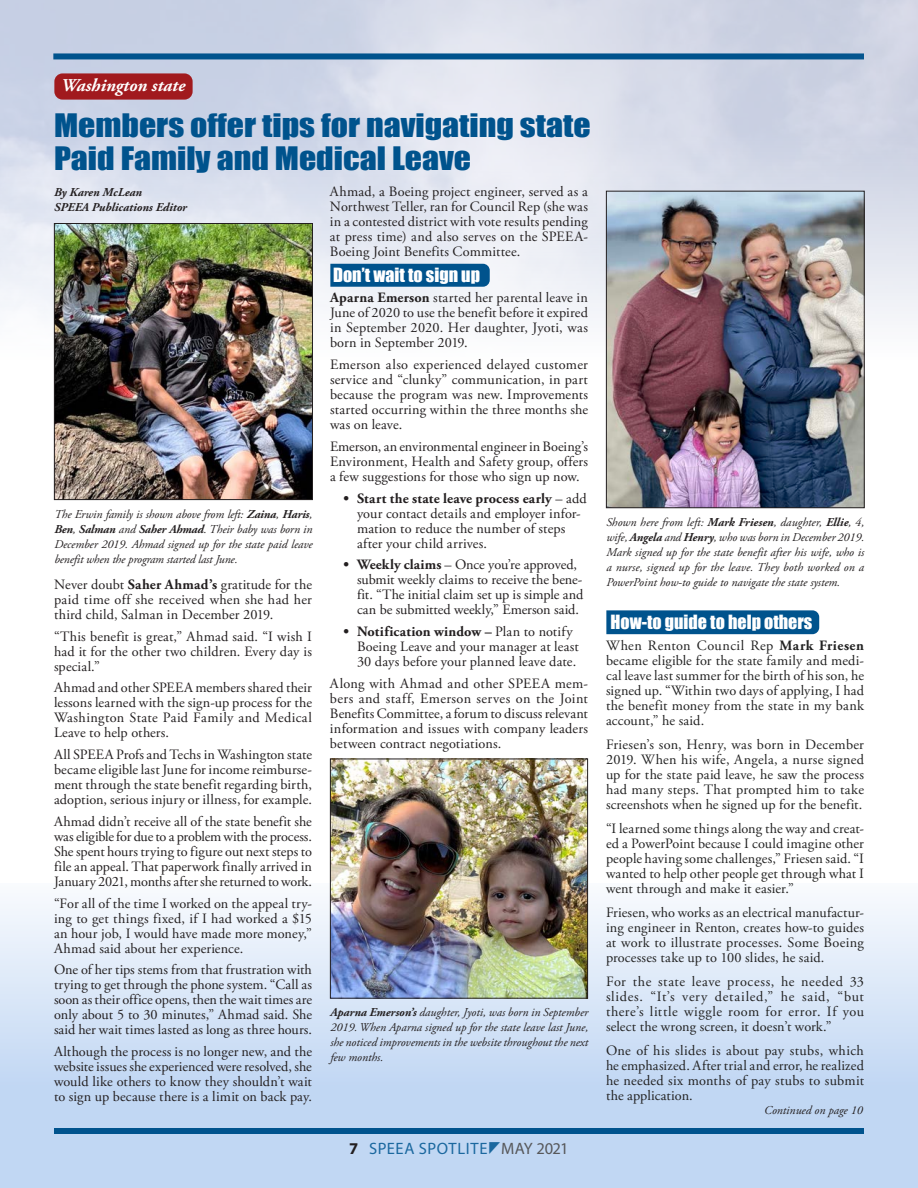
<style>
.page{position:relative;width:918px;height:1188px;background:#fff}
.page>*{position:absolute;margin:0;border:0;box-sizing:border-box;transform-origin:0 0}
.Spotlite_Headline{font:29.7px/33px "Impact";color:#00538d;scale:1.14 1}
.Spotlite_subhead{font:18px "Impact";color:#fff}
.Red_header{font:italic 700 18px "Adobe Garamond Pro";color:#fff}
.Spotlite_body{font:16.5px "Myriad Pro";letter-spacing:.03em;color:#1b689f}
.Spotlite_body-2{font:14.25px/15px "Adobe Garamond Pro";letter-spacing:.01em;color:#231f20;text-align:justify}
.Spotlite_body-3{font:14.25px/15px "Adobe Garamond Pro";letter-spacing:.01em;color:#222;text-align:justify}
.Spotlite_photo_capti{font:italic 12px/15px "Adobe Garamond Pro";color:#231f20;text-align:justify}
.Spotlite_photo_capti-2{font:italic 700 12px/15px "Adobe Garamond Pro";color:#231f20}
.s1{font-weight:700}
.s2{font-weight:700;color:#231f20}
.s3{color:#57585a}
</style>
<div class="page">
<div style="left:0;top:883px;width:918px;height:305px;background:linear-gradient(to bottom,#f3f7fc,#b4cff1)"></div>
<div style="left:53px;top:53px;width:811px;height:6px;background:#00538d"></div>
<img style="left:608px;top:193px;width:255px;height:313px">
<div style="left:606px;top:191px;width:259px;height:317px;border:1px solid #231f20"></div>
<img style="left:56px;top:225px;width:255px;height:273px">
<div style="left:54px;top:223px;width:259px;height:277px;border:1px solid #231f20"></div>
<div style="left:54px;top:73px;width:139px;height:27px;background:#a11a1e;border-radius:8px"></div>
<div style="left:330px;top:264px;width:160px;height:23px;background:#00538d"></div>
<div style="left:606px;top:610px;width:213px;height:24px;background:#00538d"></div>
<img style="left:332px;top:761px;width:254px;height:236px">
<div style="left:330px;top:759px;width:258px;height:240px;border:1px solid #231f20"></div>
<div style="left:54px;top:1128px;width:810px;height:6px;background:#00538d"></div>
<svg style="left:489px;top:1142px;width:11px;height:12px"></svg>
<p class="Red_header" style="left:61px;top:75px;width:126px">Washington state</p>
<p class="Spotlite_Headline" style="left:54px;top:108px;width:472px">Members offer tips for navigating state<br>Paid Family and Medical Leave</p>
<p class="Spotlite_photo_capti-2" style="left:54px;top:185px;width:135px">By Karen McLean<br>SPEEA Publications Editor</p>
<p class="Spotlite_body-2" style="left:330px;top:184px;width:259px">Ahmad, a Boeing project engineer, served as a Northwest Teller, ran for Council Rep (she was in a contested district with vote results pending at press time) and also serves on the SPEEA-Boeing Joint Benefits Committee.</p>
<p class="Spotlite_subhead" style="left:333px;top:261px;width:148px">Don’t wait to sign up</p>
<p class="Spotlite_body-2" style="left:330px;top:291px;width:260px"><span class="s1">Aparna Emerson</span> started her parental leave in June of 2020 to use the benefit before it expired in September 2020. Her daughter, Jyoti, was born in September 2019.</p>
<p class="Spotlite_body-2" style="left:330px;top:358px;width:260px">Emerson also experienced delayed customer service and “clunky” communication, in part because the program was new. Improvements started occurring within the three months she was on leave.</p>
<p class="Spotlite_body-2" style="left:330px;top:439px;width:260px">Emerson, an environmental engineer in Boeing’s Environment, Health and Safety group, offers a few suggestions for those who sign up now.</p>
<p class="Spotlite_body-2" style="left:357px;top:491px;width:231px;text-align:left;text-indent:-14px"><span class="s1">• Start the state leave process early</span> – add your contact details and employer infor&shy;mation to reduce the number of steps after your child arrives.</p>
<p class="Spotlite_body-2" style="left:357px;top:558px;width:228px;text-align:left;text-indent:-14px"><span class="s1">• Weekly claims</span> – Once you’re approved, submit weekly claims to receive the bene&shy;fit. “The initial claim set up is simple and can be submitted weekly,” Emerson said.</p>
<p class="Spotlite_body-2" style="left:357px;top:625px;width:223px;text-align:left;text-indent:-14px"><span class="s1">• Notification window –</span> Plan to notify<br>Boeing Leave and your manager at least<br>30 days before your planned leave date.</p>
<p class="Spotlite_body-2" style="left:330px;top:676px;width:259px">Along with Ahmad and other SPEEA mem&shy;bers and staff, Emerson serves on the Joint Benefits Committee, a forum to discuss relevant information and issues with company leaders between contract negotiations.</p>
<p class="Spotlite_photo_capti" style="left:54px;top:507px;width:260px">The Erwin family is shown above from left: <span class="s1">Zaina</span>, <span class="s1">Haris</span>, <span class="s1">Ben</span>, <span class="s1">Salman</span> and <span class="s1">Saher Ahmad</span>. Their baby was born in December 2019. Ahmad signed up for the state paid leave benefit when the program started last June.</p>
<p class="Spotlite_photo_capti" style="left:606px;top:515px;width:260px">Shown here from left: <span class="s1">Mark Friesen</span>, daughter, <span class="s1">Ellie</span>, 4, wife, <span class="s1">Angela</span> and <span class="s1">Henry</span>, who was born in December 2019.<br>Mark signed up for the state benefit after his wife, who is a nurse, signed up for the leave. They both worked on a PowerPoint how-to guide to navigate the state system.</p>
<p class="Spotlite_body-2" style="left:54px;top:577px;width:259px">Never doubt <span class="s1">Saher Ahmad’s</span> gratitude for the paid time off she received when she had her third child, Salman in December 2019.</p>
<p class="Spotlite_body-2" style="left:54px;top:629px;width:259px">“This benefit is great,” Ahmad said. “I wish I had it for the other two children. Every day is special.”</p>
<p class="Spotlite_body-2" style="left:54px;top:681px;width:260px">Ahmad and other SPEEA members shared their lessons learned with the sign-up process for the Washington State Paid Family and Medical Leave to help others.</p>
<p class="Spotlite_body-2" style="left:54px;top:748px;width:260px">All SPEEA Profs and Techs in Washington state became eligible last June for income reimburse&shy;ment through the state benefit regarding birth, adoption, serious injury or illness, for example.</p>
<p class="Spotlite_body-2" style="left:54px;top:814px;width:259px">Ahmad didn’t receive all of the state benefit she was eligible for due to a problem with the process.<br>She spent hours trying to figure out next steps to file an appeal. That paperwork finally arrived in January 2021, months after she returned to work.</p>
<p class="Spotlite_body-2" style="left:54px;top:896px;width:260px">“For all of the time I worked on the appeal try&shy;ing to get things fixed, if I had worked a $15 an hour job, I would have made more money,” Ahmad said about her experience.</p>
<p class="Spotlite_body-2" style="left:54px;top:963px;width:260px">One of her tips stems from that frustration with trying to get through the phone system. “Call as soon as their office opens, then the wait times are only about 5 to 30 minutes,” Ahmad said. She said her wait times lasted as long as three hours.</p>
<p class="Spotlite_body-2" style="left:54px;top:1045px;width:260px">Although the process is no longer new, and the website issues she experienced were resolved, she would like others to know they shouldn’t wait to sign up because there is a limit on back pay.</p>
<p class="Spotlite_subhead" style="left:610px;top:608px;width:203px">How-to guide to help others</p>
<p class="Spotlite_body-3" style="left:606px;top:638px;width:260px">When Renton Council Rep <span class="s1">Mark Friesen </span>became eligible for the state family and medi&shy;cal leave last summer for the birth of his son, he signed up. “Within two days of applying, I had the benefit money from the state in my bank account,” he said.</p>
<p class="Spotlite_body-3" style="left:606px;top:737px;width:260px">Friesen’s son, Henry, was born in December 2019. When his wife, Angela, a nurse signed up for the state paid leave, he saw the process had many steps. That prompted him to take screenshots when he signed up for the benefit.</p>
<p class="Spotlite_body-3" style="left:606px;top:821px;width:260px">“I learned some things along the way and creat&shy;ed a PowerPoint because I could imagine other people having some challenges,” Friesen said. “I wanted to help other people get through what I went through and make it easier.”</p>
<p class="Spotlite_body-3" style="left:606px;top:905px;width:259px">Friesen, who works as an electrical manufactur&shy;ing engineer in Renton, creates how-to guides at work to illustrate processes. Some Boeing processes take up to 100 slides, he said.</p>
<p class="Spotlite_body-3" style="left:606px;top:974px;width:260px">For the state leave process, he needed 33 slides. “It’s very detailed,” he said, “but there’s little wiggle room for error. If you select the wrong screen, it doesn’t work.”</p>
<p class="Spotlite_body-3" style="left:606px;top:1043px;width:260px">One of his slides is about pay stubs, which he emphasized. After trial and error, he realized he needed six months of pay stubs to submit the application.</p>
<p class="Spotlite_photo_capti" style="left:330px;top:1005px;width:260px"><span class="s1">Aparna Emerson’s</span> daughter, Jyoti, was born in September 2019. When Aparna signed up for the state leave last June, she noticed improvements in the website throughout the next few months.</p>
<p class="Spotlite_photo_capti" style="left:764px;top:1103px;width:100px">Continued on page 10</p>
<p class="Spotlite_body" style="left:349px;top:1139px;width:221px"><span class="s2">7</span> SPEEA SPOTLITE <span class="s3">MAY 2021</span></p>
</div>
